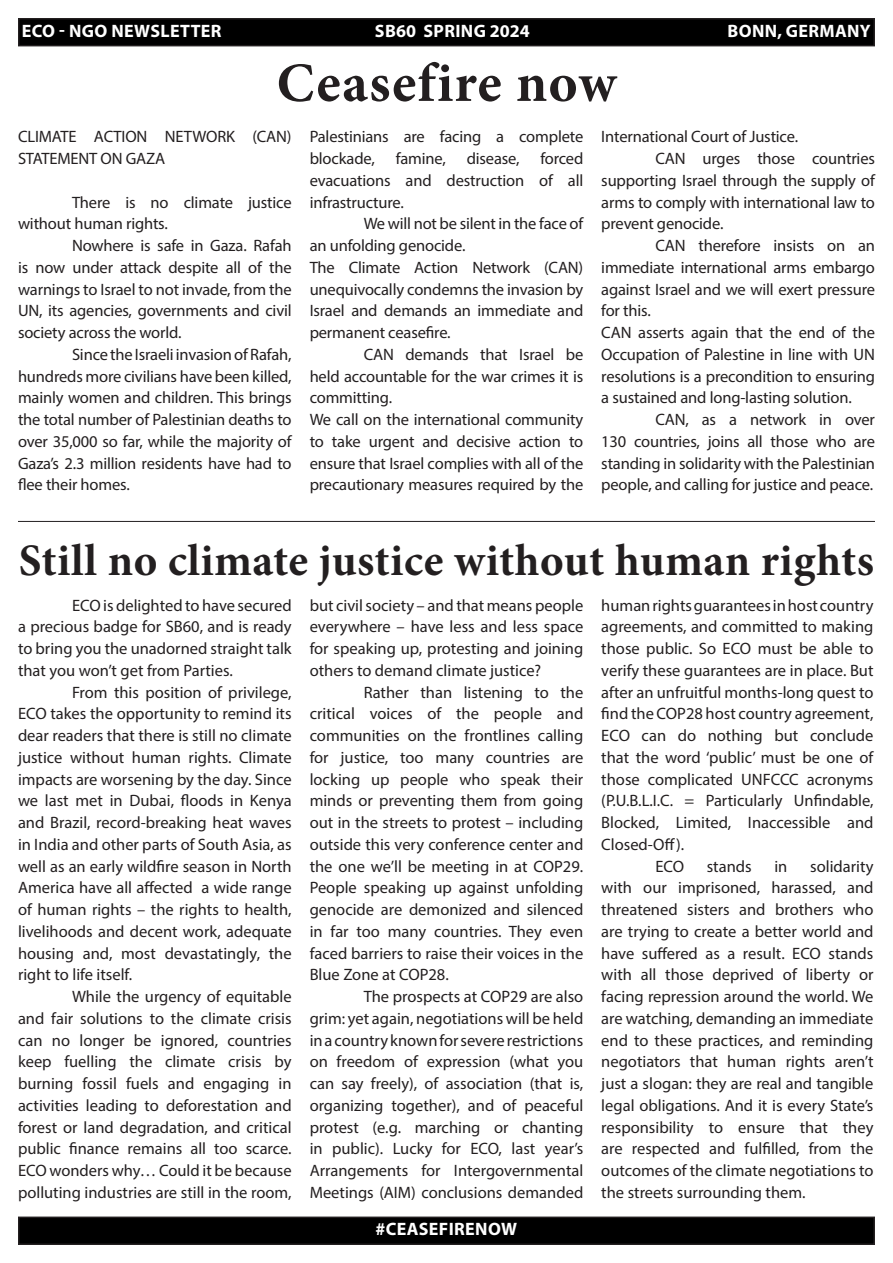
<style>
.page{position:relative;width:893px;height:1263px;background:#fff}
.page>*{position:absolute;margin:0;border:0;box-sizing:border-box;transform-origin:0 0}
.t1{font:700 55.5px "Minion Pro";letter-spacing:.02em;color:#231f20}
.t2{font:700 45px "Minion Pro";letter-spacing:.01em;color:#231f20}
.t3{font:700 18px "Myriad Pro";letter-spacing:.02em;color:#fff}
.t4{font:16.5px/21.8px "Myriad Pro";letter-spacing:-.01em;color:#231f20;text-align:justify}
</style>
<div class="page">
<div style="left:19px;top:19px;width:855px;height:27px;background:#000"></div>
<div style="left:18px;top:18px;width:857px;height:28px;border:2px solid #231f20"></div>
<div style="left:19px;top:1217px;width:855px;height:27px;background:#000"></div>
<div style="left:18px;top:1216px;width:857px;height:29px;border:2px solid #231f20"></div>
<hr style="left:18px;top:521px;width:857px;height:1px;background:#231f20">
<p class="t3" style="left:22px;top:19px;width:201px">ECO - NGO NEWSLETTER</p>
<p class="t3" style="left:375px;top:19px;width:156px">SB60 SPRING 2024</p>
<p class="t3" style="left:727px;top:19px;width:145px">BONN, GERMANY</p>
<h1 class="t1" style="left:277px;top:44px;width:341px">Ceasefire now</h1>
<p class="t4" style="left:18px;top:126px;width:275px">CLIMATE ACTION NETWORK (CAN)<br>STATEMENT ON GAZA</p>
<p class="t4" style="left:18px;top:191px;width:275px;text-indent:54px">There is no climate justice without human rights.</p>
<p class="t4" style="left:18px;top:234px;width:275px;text-indent:54px">Nowhere is safe in Gaza. Rafah is now under attack despite all of the warnings to Israel to not invade, from the UN, its agencies, governments and civil society across the world.</p>
<p class="t4" style="left:18px;top:343px;width:275px;text-indent:54px">Since the Israeli invasion of Rafah, hundreds more civilians have been killed, mainly women and children. This brings the total number of Palestinian deaths to over 35,000 so far, while the majority of Gaza’s 2.3 million residents have had to flee their homes.</p>
<p class="t4" style="left:601px;top:126px;width:198px">International Court of Justice.</p>
<p class="t4" style="left:655px;top:147px;width:221px">CAN urges those countries</p>
<p class="t4" style="left:601px;top:169px;width:275px">supporting Israel through the supply of</p>
<p class="t4" style="left:601px;top:191px;width:275px">arms to comply with international law to</p>
<p class="t4" style="left:601px;top:213px;width:124px">prevent genocide.</p>
<p class="t4" style="left:655px;top:234px;width:221px">CAN therefore insists on an</p>
<p class="t4" style="left:601px;top:256px;width:275px">immediate international arms embargo</p>
<p class="t4" style="left:601px;top:278px;width:275px">against Israel and we will exert pressure</p>
<p class="t4" style="left:601px;top:300px;width:51px">for this.</p>
<p class="t4" style="left:601px;top:321px;width:275px">CAN asserts again that the end of the</p>
<p class="t4" style="left:601px;top:343px;width:275px">Occupation of Palestine in line with UN</p>
<p class="t4" style="left:601px;top:365px;width:275px">resolutions is a precondition to ensuring</p>
<p class="t4" style="left:601px;top:387px;width:252px">a sustained and long-lasting solution.</p>
<p class="t4" style="left:655px;top:408px;width:221px">CAN, as a network in over</p>
<p class="t4" style="left:601px;top:430px;width:275px">130 countries, joins all those who are</p>
<p class="t4" style="left:601px;top:452px;width:275px">standing in solidarity with the Palestinian</p>
<p class="t4" style="left:601px;top:474px;width:273px">people, and calling for justice and peace.</p>
<p class="t4" style="left:310px;top:126px;width:275px">Palestinians are facing a complete blockade,</p>
<p class="t4" style="left:310px;top:147px;width:275px;text-indent:231px">forced evacuations and destruction of all infrastructure.</p>
<p class="t4" style="left:310px;top:213px;width:275px;text-align:left;text-indent:54px">We will not be silent in the face of an unfolding genocide.<br>The Climate Action Network (CAN) unequivocally condemns the invasion by<br>Israel and demands an immediate and permanent ceasefire.</p>
<p class="t4" style="left:310px;top:343px;width:275px;text-align:left;text-indent:54px">CAN demands that Israel be held accountable for the war crimes it is committing.<br>We call on the international community to take urgent and decisive action to ensure that Israel complies with all of the precautionary measures required by the</p>
<p class="t4" style="left:396px;top:147px;width:52px">famine,</p>
<p class="t4" style="left:467px;top:147px;width:54px">disease,</p>
<h2 class="t2" style="left:19px;top:529px;width:857px">Still no climate justice without human rights</h2>
<p class="t4" style="left:18px;top:594px;width:275px;text-indent:54px">ECO is delighted to have secured a precious badge for SB60, and is ready to bring you the unadorned straight talk that you won’t get from Parties.</p>
<p class="t4" style="left:18px;top:681px;width:275px;text-indent:54px">From this position of privilege, ECO takes the opportunity to remind its dear readers that there is still no climate justice without human rights. Climate impacts are worsening by the day. Since we last met in Dubai, floods in Kenya and Brazil, record-breaking heat waves in India and other parts of South Asia, as well as an early wildfire season in North America have all affected a wide range of human rights – the rights to health, livelihoods and decent work, adequate housing and, most devastatingly, the right to life itself.</p>
<p class="t4" style="left:18px;top:985px;width:275px;text-indent:54px">While the urgency of equitable and fair solutions to the climate crisis can no longer be ignored, countries keep fuelling the climate crisis by burning fossil fuels and engaging in activities leading to deforestation and forest or land degradation, and critical public finance remains all too scarce.<br>ECO wonders why… Could it be because polluting industries are still in the room,</p>
<p class="t4" style="left:601px;top:594px;width:274px">human rights guarantees in host country</p>
<p class="t4" style="left:601px;top:616px;width:274px">agreements, and committed to making</p>
<p class="t4" style="left:601px;top:637px;width:274px">those public. So ECO must be able to</p>
<p class="t4" style="left:601px;top:659px;width:274px">verify these guarantees are in place. But</p>
<p class="t4" style="left:601px;top:681px;width:274px">after an unfruitful months-long quest to</p>
<p class="t4" style="left:601px;top:703px;width:274px">find the COP28 host country agreement,</p>
<p class="t4" style="left:601px;top:724px;width:274px">ECO can do nothing but conclude</p>
<p class="t4" style="left:601px;top:746px;width:274px">that the word ‘public’ must be one of</p>
<p class="t4" style="left:601px;top:768px;width:274px">those complicated UNFCCC acronyms</p>
<p class="t4" style="left:601px;top:790px;width:274px">(P.U.B.L.I.C. = Particularly Unfindable,</p>
<p class="t4" style="left:601px;top:811px;width:274px">Blocked, Limited, Inaccessible and</p>
<p class="t4" style="left:601px;top:833px;width:84px">Closed-Off).</p>
<p class="t4" style="left:655px;top:855px;width:30px">ECO</p>
<p class="t4" style="left:707px;top:855px;width:46px">stands</p>
<p class="t4" style="left:774px;top:855px;width:15px">in</p>
<p class="t4" style="left:310px;top:594px;width:275px">but civil society – and that means people everywhere – have less and less space for speaking up, protesting and joining others to demand climate justice?</p>
<p class="t4" style="left:310px;top:681px;width:275px;text-indent:54px">Rather than listening to the critical voices of the people and communities on the frontlines calling for justice, too many countries are locking up people who speak their minds or preventing them from going out in the streets to protest – including outside this very conference center and the one we’ll be meeting in at COP29.<br>People speaking up against unfolding genocide are demonized and silenced in far too many countries. They even faced barriers to raise their voices in the Blue Zone at COP28.</p>
<p class="t4" style="left:310px;top:985px;width:275px;text-indent:54px">The prospects at COP29 are also grim: yet again, negotiations will be held in a country known for severe restrictions on freedom of expression (what you can say freely), of association (that is, organizing together), and of peaceful protest (e.g. marching or chanting in public). Lucky for ECO, last year’s Arrangements for Intergovernmental Meetings (AIM) conclusions demanded</p>
<p class="t4" style="left:601px;top:855px;width:274px;text-indent:209px">solidarity with our imprisoned, harassed, and threatened sisters and brothers who are trying to create a better world and have suffered as a result. ECO stands with all those deprived of liberty or facing repression around the world. We are watching, demanding an immediate end to these practices, and reminding negotiators that human rights aren’t just a slogan: they are real and tangible legal obligations. And it is every State’s responsibility to ensure that they are respected and fulfilled, from the outcomes of the climate negotiations to the streets surrounding them.</p>
<p class="t3" style="left:376px;top:1217px;width:143px">#CEASEFIRENOW</p>
</div>
